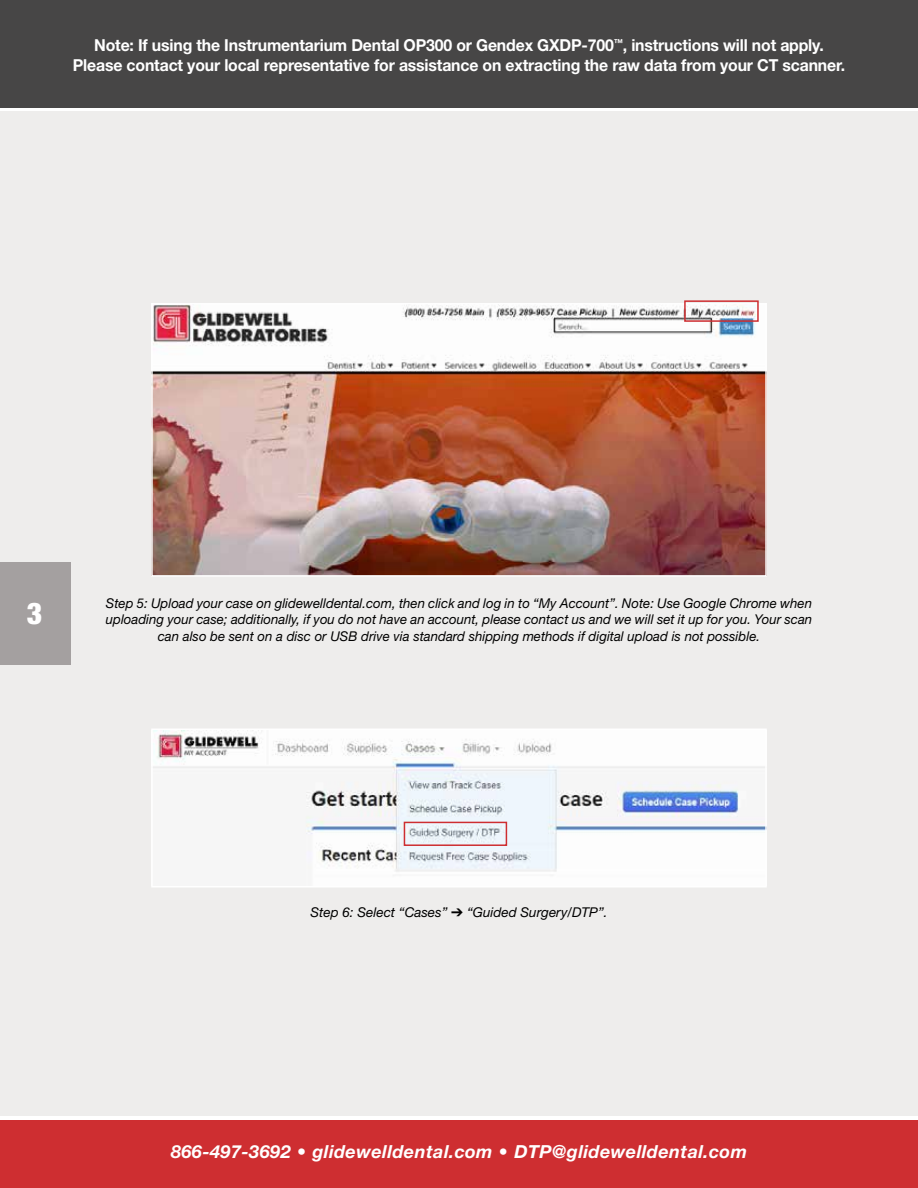
<style>
.page{position:relative;width:918px;height:1188px;background:#fff}
.page>*{position:absolute;margin:0;border:0;box-sizing:border-box;transform-origin:0 0}
.t1{font:900 condensed 30px "Helvetica Neue LT Std";color:#fff}
.t2{font:italic 700 18px "Helvetica Neue LT Std";letter-spacing:.025em;color:#fff}
.t3{font:700 16.5px/19.8px "Helvetica Neue LT Std";letter-spacing:-.01em;color:#fff;text-align:center;scale:.96 1}
.t4{font:italic 13.5px/16.5px "Helvetica Neue LT Std";color:#000;text-align:center}
</style>
<div class="page">
<div style="left:0;top:0;width:918px;height:108px;background:#474646"></div>
<div style="left:0;top:1120px;width:918px;height:68px;background:#ce2e31"></div>
<div style="left:0;top:111px;width:918px;height:1005px;background:#eeedec"></div>
<div style="left:0;top:562px;width:71px;height:103px;background:#a4a0a0"></div>
<img style="left:154px;top:306px;width:610px;height:268px">
<div style="left:151px;top:303px;width:616px;height:274px;border:2px solid #fff"></div>
<div style="left:684px;top:300px;width:75px;height:22px;border:2px solid #ce2e31"></div>
<img style="left:154px;top:732px;width:610px;height:153px">
<div style="left:151px;top:729px;width:616px;height:159px;border:2px solid #fff"></div>
<div style="left:404px;top:822px;width:103px;height:24px;border:2px solid #ce2e31"></div>
<p class="t3" style="left:73px;top:35px;width:806px">Note: If using the Instrumentarium Dental OP300 or Gendex GXDP-700<sup>™</sup>, instructions will not apply.<br>Please contact your local representative for assistance on extracting the raw data from your CT scanner.</p>
<h1 class="t1" style="left:27px;top:595px;width:17px">3</h1>
<p class="t4" style="left:106px;top:594px;width:708px">Step 5: Upload your case on glidewelldental.com, then click and log in to “My Account”. Note: Use Google Chrome when uploading your case; additionally, if you do not have an account, please contact us and we will set it up for you. Your scan can also be sent on a disc or USB drive via standard shipping methods if digital upload is not possible.</p>
<p class="t4" style="left:310px;top:904px;width:299px">Step 6: Select “Cases” ➔ “Guided Surgery/DTP”.</p>
<h2 class="t2" style="left:171px;top:1140px;width:577px">866-497-3692 • glidewelldental.com • DTP@glidewelldental.com</h2>
</div>
